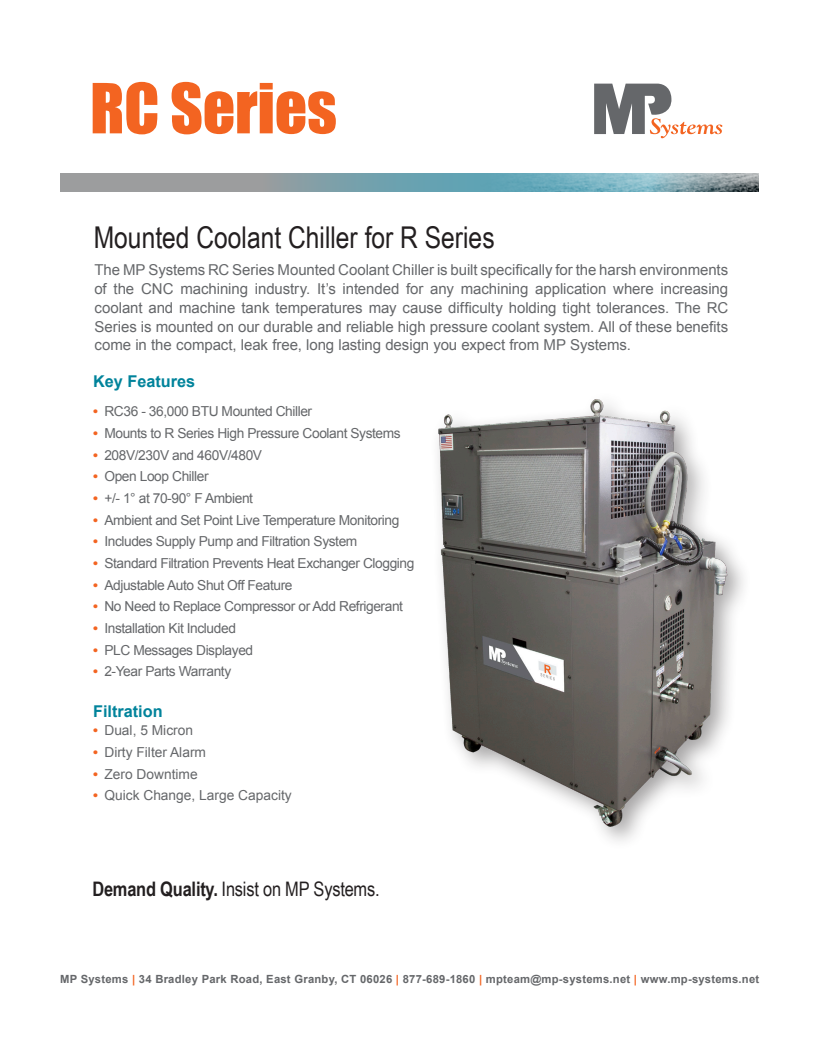
<style>
.page{position:relative;width:818px;height:1043px;background:#fff}
.page>*{position:absolute;margin:0;border:0;box-sizing:border-box;transform-origin:0 0}
.t1{font:63.75px "Impact";letter-spacing:-.005em;color:#f36421}
.t2{font:30px "Arial Narrow";color:#231f20}
.t3{font:20px "Arial Narrow";letter-spacing:-.01em;color:#231f20}
.Body_titles{font:700 16.25px "Arial";color:#00839b}
.main_body{font:15px/18.8px "Arial";letter-spacing:-.005em;color:#65676a;text-align:justify}
.t4{font:13.75px "Arial";letter-spacing:-.03em;color:#65676a}
.t5{font:13.75px "Arial";color:#65676a}
.t6{font:700 11.25px "Arial";letter-spacing:.02em;color:#65676a}
.s1{font-weight:700;color:#f36421}
.s2{font-weight:700}
.s3{color:#f36421}
</style>
<div class="page">
<svg style="left:60px;top:173px;width:263px;height:1px"></svg>
<svg style="left:60px;top:174px;width:698px;height:18px;background:#949c9f"></svg>
<svg style="left:594px;top:84px;width:128px;height:54px"></svg>
<img style="left:323px;top:173px;width:435px;height:18px">
<img style="left:438px;top:399px;width:302px;height:431px">
<p class="t1" style="left:90px;top:59px;width:248px">RC Series</p>
<p class="t2" style="left:94px;top:215px;width:402px">Mounted Coolant Chiller for R Series</p>
<p class="main_body" style="left:94px;top:261px;width:635px">The MP Systems RC Series Mounted Coolant Chiller is built specifically for the harsh environments of the CNC machining industry. It’s intended for any machining application where increasing coolant and machine tank temperatures may cause difficulty holding tight tolerances. The RC Series is mounted on our durable and reliable high pressure coolant system. All of these benefits come in the compact, leak free, long lasting design you expect from MP Systems.</p>
<p class="Body_titles" style="left:93px;top:370px;width:104px">Key Features</p>
<p class="t4" style="left:93px;top:402px;width:220px"><span class="s1">•</span> RC36 - 36,000 BTU Mounted Chiller</p>
<p class="t4" style="left:93px;top:424px;width:309px"><span class="s1">•</span> Mounts to R Series High Pressure Coolant Systems</p>
<p class="t4" style="left:93px;top:446px;width:170px"><span class="s1">•</span> 208V/230V and 460V/480V</p>
<p class="t4" style="left:93px;top:467px;width:117px"><span class="s1">•</span> Open Loop Chiller</p>
<p class="t4" style="left:93px;top:489px;width:161px"><span class="s1">•</span> +/- 1° at 70-90° F Ambient</p>
<p class="t4" style="left:93px;top:511px;width:308px"><span class="s1">•</span> Ambient and Set Point Live Temperature Monitoring</p>
<p class="t4" style="left:93px;top:532px;width:266px"><span class="s1">•</span> Includes Supply Pump and Filtration System</p>
<p class="t4" style="left:93px;top:554px;width:323px"><span class="s1">•</span> Standard Filtration Prevents Heat Exchanger Clogging</p>
<p class="t4" style="left:93px;top:576px;width:201px"><span class="s1">•</span> Adjustable Auto Shut Off Feature</p>
<p class="t4" style="left:93px;top:597px;width:311px"><span class="s1">•</span> No Need to Replace Compressor or Add Refrigerant</p>
<p class="t4" style="left:93px;top:619px;width:144px"><span class="s1">•</span> Installation Kit Included</p>
<p class="t4" style="left:93px;top:641px;width:161px"><span class="s1">•</span> PLC Messages Displayed</p>
<p class="t4" style="left:93px;top:662px;width:139px"><span class="s1">•</span> 2-Year Parts Warranty</p>
<p class="Body_titles" style="left:93px;top:700px;width:71px">Filtration</p>
<p class="t5" style="left:93px;top:721px;width:101px"><span class="s1">•</span> Dual, 5 Micron</p>
<p class="t5" style="left:93px;top:743px;width:114px"><span class="s1">•</span> Dirty Filter Alarm</p>
<p class="t5" style="left:93px;top:764px;width:106px"><span class="s1">•</span> Zero Downtime</p>
<p class="t5" style="left:93px;top:786px;width:200px"><span class="s1">•</span> Quick Change, Large Capacity</p>
<p class="t3" style="left:92px;top:874px;width:289px"><span class="s2">Demand Quality.</span> Insist on MP Systems.</p>
<p class="t6" style="left:60px;top:971px;width:700px">MP Systems <span class="s3">|</span> 34 Bradley Park Road, East Granby, CT 06026 <span class="s3">|</span> 877-689-1860 <span class="s3">|</span> mpteam@mp-systems.net <span class="s3">|</span> www.mp-systems.net</p>
</div>
